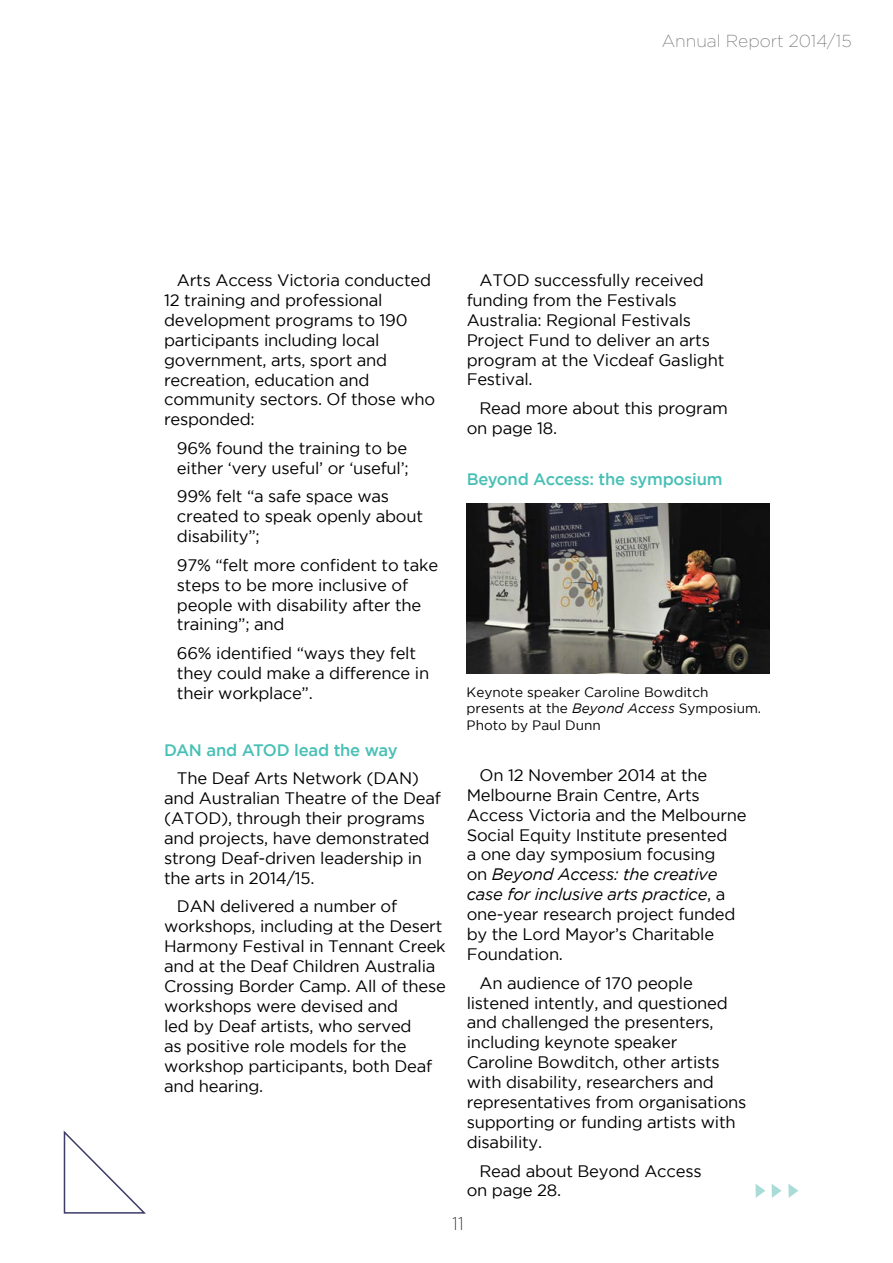
<style>
.page{position:relative;width:893px;height:1263px;background:#fff}
.page>*{position:absolute;margin:0;border:0;box-sizing:border-box;transform-origin:0 0}
.t1{font:200 18.15px "Gotham";color:#000}
.t2{font:200 17.4px "Gotham";color:#6d6e71}
.t3{font:16.65px/20px "Gotham";letter-spacing:-.015em;color:#000}
.t4{font:500 16.65px "Gotham";letter-spacing:-.015em;color:#49c0b6}
.t5{font:13.65px/16.4px "Gotham";color:#000}
.s1{font-style:italic}
</style>
<div class="page">
<svg style="left:755px;top:1184px;width:10px;height:14px"></svg>
<svg style="left:772px;top:1184px;width:9px;height:14px"></svg>
<svg style="left:788px;top:1184px;width:10px;height:14px"></svg>
<svg style="left:63px;top:1130px;width:83px;height:84px"></svg>
<img style="left:467px;top:503px;width:302px;height:171px">
<p class="t2" style="left:662px;top:31px;width:192px">Annual Report 2014/15</p>
<p class="t3" style="left:164px;top:270px;width:272px;text-indent:13px">Arts Access Victoria conducted<br>12 training and professional development programs to 190 participants including local government, arts, sport and recreation, education and community sectors. Of those who responded:</p>
<p class="t3" style="left:177px;top:438px;width:233px">96% found the training to be either ‘very useful’ or ‘useful’;</p>
<p class="t3" style="left:177px;top:486px;width:248px">99% felt “a safe space was created to speak openly about disability”;</p>
<p class="t3" style="left:177px;top:554px;width:263px">97% “felt more confident to take steps to be more inclusive of people with disability after the training”; and</p>
<p class="t3" style="left:177px;top:643px;width:254px">66% identified “ways they felt they could make a difference in their workplace”.</p>
<p class="t4" style="left:164px;top:740px;width:235px">DAN and ATOD lead the way</p>
<p class="t3" style="left:164px;top:768px;width:278px;text-indent:13px">The Deaf Arts Network (DAN) and Australian Theatre of the Deaf (ATOD), through their programs and projects, have demonstrated strong Deaf-driven leadership in the arts in 2014/15.</p>
<p class="t3" style="left:164px;top:896px;width:283px;text-indent:13px">DAN delivered a number of workshops, including at the Desert<br>Harmony Festival in Tennant Creek and at the Deaf Children Australia<br>Crossing Border Camp. All of these workshops were devised and<br>led by Deaf artists, who served<br>as positive role models for the workshop participants, both Deaf and hearing.</p>
<p class="t3" style="left:467px;top:270px;width:259px;text-indent:13px">ATOD successfully received funding from the Festivals<br>Australia: Regional Festivals<br>Project Fund to deliver an arts program at the Vicdeaf Gaslight<br>Festival.</p>
<p class="t3" style="left:467px;top:398px;width:263px;text-indent:13px">Read more about this program on page 18.</p>
<p class="t4" style="left:467px;top:469px;width:257px">Beyond Access: the symposium</p>
<p class="t5" style="left:467px;top:684px;width:296px">Keynote speaker Caroline Bowditch presents at the <span class="s1">Beyond Access</span> Symposium.<br>Photo by Paul Dunn</p>
<p class="t3" style="left:467px;top:765px;width:281px;text-indent:13px">On 12 November 2014 at the<br>Melbourne Brain Centre, Arts<br>Access Victoria and the Melbourne<br>Social Equity Institute presented<br>a one day symposium focusing<br>on <span class="s1">Beyond Access: the creative case for inclusive arts practice</span>, a one-year research project funded by the Lord Mayor’s Charitable<br>Foundation.</p>
<p class="t3" style="left:467px;top:972px;width:281px;text-indent:13px">An audience of 170 people listened intently, and questioned and challenged the presenters, including keynote speaker<br>Caroline Bowditch, other artists with disability, researchers and representatives from organisations supporting or funding artists with disability.</p>
<p class="t3" style="left:467px;top:1160px;width:236px;text-indent:13px">Read about Beyond Access on page 28.</p>
<p class="t1" style="left:452px;top:1213px;width:13px">11</p>
</div>
